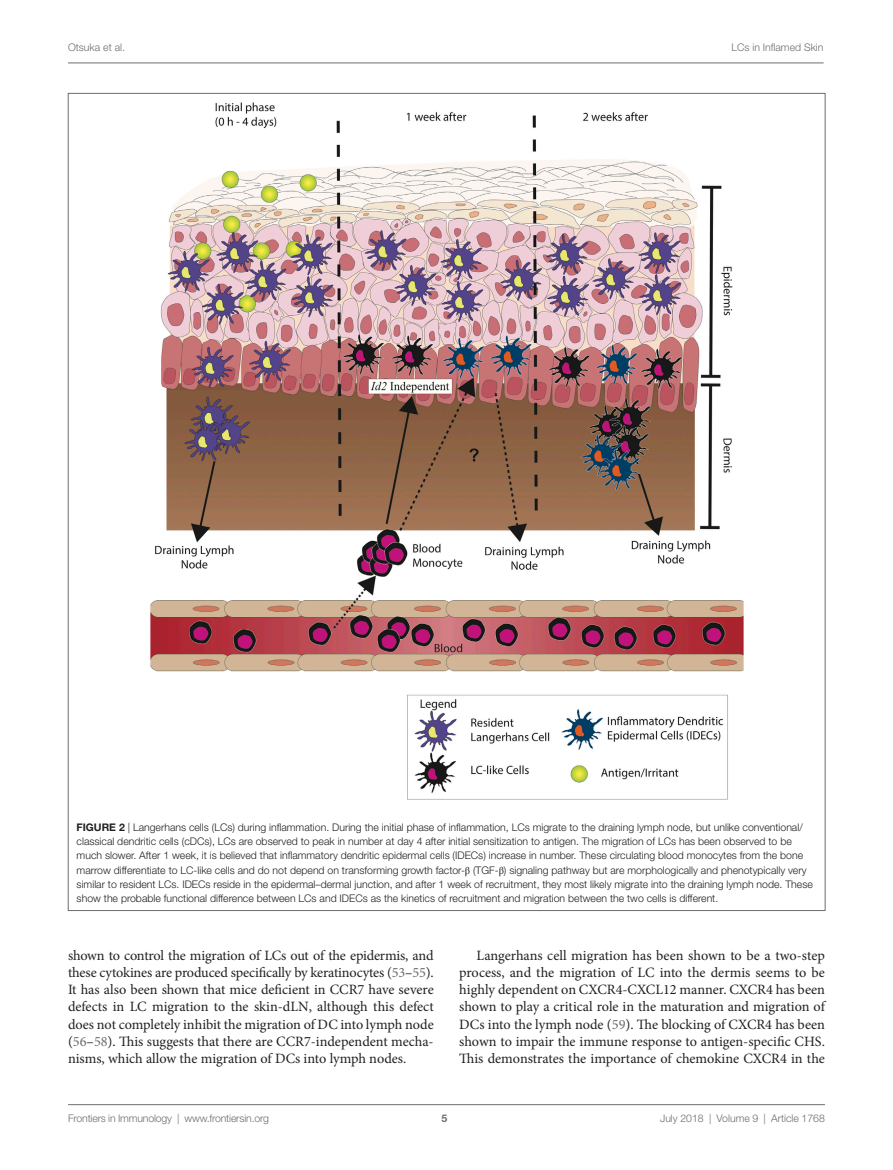
<style>
.page{position:relative;width:893px;height:1170px;background:#fff}
.page>*{position:absolute;margin:0;border:0;box-sizing:border-box;transform-origin:0 0}
.t1{font:14.25px/17.2px "Minion Pro";color:#231f20;text-align:justify}
.t2{font:300 10.5px/14.2px "Helvetica Neue LT Std";color:#231f20}
.t3{font:300 10.5px "Helvetica Neue LT Std";color:#6c6d70}
.t4{font:700 10.5px "Helvetica Neue LT Std";color:#231f20}
.t5{font:700 10.5px "Helvetica Neue LT Std";color:#6c6d70}
.s1{font-weight:700}
.s2{font-family:"STIX General";font-weight:400}
.s3{color:#6c6d70}
</style>
<div class="page">
<img style="left:150px;top:102px;width:594px;height:698px">
<hr style="left:68px;top:1104px;width:757px;height:1px;background:#6c6d70">
<hr style="left:68px;top:63px;width:755px;height:1px;background:#6c6d70">
<p class="t3" style="left:68px;top:41px;width:58px">Otsuka et al.</p>
<p class="t3" style="left:731px;top:41px;width:94px">LCs in Inflamed Skin</p>
<p class="t2" style="left:77px;top:819px;width:738px;text-indent:33px"><span class="s1">E 2</span> | Langerhans cells (LCs) during inflammation. During the initial phase of inflammation, LCs migrate to the draining lymph node, but unlike conventional/ classical dendritic cells (cDCs), LCs are observed to peak in number at day 4 after initial sensitization to antigen. The migration of LCs has been observed to be much slower. After 1 week, it is believed that inflammatory dendritic epidermal cells (IDECs) increase in number. These circulating blood monocytes from the bone marrow differentiate to LC-like cells and do not depend on transforming growth factor-<span class="s2">β</span> (TGF-<span class="s2">β</span>) signaling pathway but are morphologically and phenotypically very similar to resident LCs. IDECs reside in the epidermal–dermal junction, and after 1 week of recruitment, they most likely migrate into the draining lymph node. These show the probable functional difference between LCs and IDECs as the kinetics of recruitment and migration between the two cells is different.</p>
<p class="t4" style="left:77px;top:820px;width:18px">FIGUR</p>
<p class="t1" style="left:68px;top:946px;width:367px">shown to control the migration of LCs out of the epidermis, and these cytokines are produced specifically by keratinocytes (<span class="s3">53</span>–<span class="s3">55</span>).<br>It has also been shown that mice deficient in CCR7 have severe defects in LC migration to the skin-dLN, although this defect does not completely inhibit the migration of DC into lymph node (<span class="s3">56</span>–<span class="s3">58</span>). This suggests that there are CCR7-independent mecha&shy;nisms, which allow the migration of DCs into lymph nodes.</p>
<p class="t1" style="left:459px;top:946px;width:367px;text-indent:17px">Langerhans cell migration has been shown to be a two-step process, and the migration of LC into the dermis seems to be highly dependent on CXCR4-CXCL12 manner. CXCR4 has been shown to play a critical role in the maturation and migration of DCs into the lymph node (<span class="s3">59</span>). The blocking of CXCR4 has been shown to impair the immune response to antigen-specific CHS.<br>This demonstrates the importance of chemokine CXCR4 in the</p>
<p class="t3" style="left:68px;top:1111px;width:203px">Frontiers in Immunology | www.frontiersin.org</p>
<p class="t3" style="left:660px;top:1111px;width:166px">July 2018 | Volume 9 | Article 1768</p>
<p class="t5" style="left:441px;top:1111px;width:7px">5</p>
</div>
